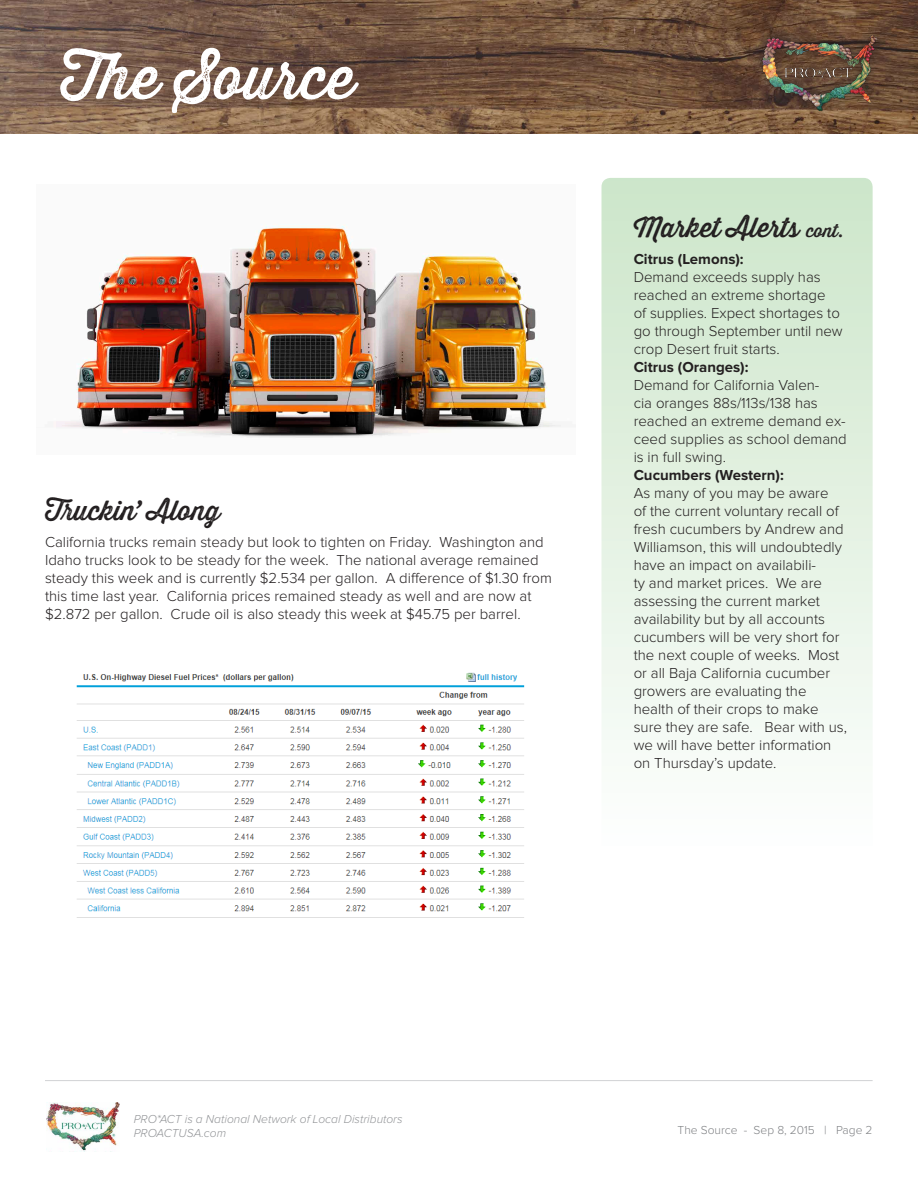
<style>
.page{position:relative;width:918px;height:1188px;background:#fff}
.page>*{position:absolute;margin:0;border:0;box-sizing:border-box;transform-origin:0 0}
.t1{font:60px "Thirsty Rough Reg One";color:#fff}
.t2{font:27px "Thirsty Rough Reg One";color:#231f20}
.t3{font:700 27px "Proxima Nova";color:#fff}
.t4{font:300 15px/18px "Proxima Nova";color:#231f20}
.t5{font:700 15px "Proxima Nova";color:#231f20}
.t6{font:italic 300 12px/14.4px "Proxima Nova";color:#939598}
.t7{font:300 12px "Proxima Nova";color:#808285}
.s1{font-size:18px}
</style>
<div class="page">
<img style="left:46px;top:1102px;width:74px;height:49px">
<hr style="left:45px;top:1080px;width:828px;height:1px;background:#d1d2d4">
<img style="left:0;top:0;width:918px;height:134px">
<div style="left:752px;top:25px;width:133px;height:94px;background:#231f20;opacity:.6"></div>
<img style="left:761px;top:36px;width:115px;height:76px">
<img style="left:76px;top:672px;width:449px;height:246px">
<img style="left:56px;top:225px;width:505px;height:213px">
<svg style="left:602px;top:178px;width:271px;height:562px;background:#e0efde"></svg>
<h1 class="t1" style="left:60px;top:33px;width:296px">The Source</h1>
<h2 class="t3" style="left:223px;top:84px;width:146px">Sep 8, 2015</h2>
<h2 class="t2" style="left:45px;top:491px;width:177px">Truckin’ Along</h2>
<p class="t4" style="left:45px;top:534px;width:509px">California trucks remain steady but look to tighten on Friday. Washington and Idaho trucks look to be steady for the week. The national average remained steady this week and is currently $2.534 per gallon. A difference of $1.30 from this time last year. California prices remained steady as well and are now at $2.872 per gallon. Crude oil is also steady this week at $45.75 per barrel.</p>
<h2 class="t2" style="left:634px;top:208px;width:211px">Market Alerts <span class="s1">cont.</span></h2>
<p class="t5" style="left:634px;top:253px;width:111px">Citrus (Lemons):</p>
<p class="t4" style="left:634px;top:269px;width:211px">Demand exceeds supply has reached an extreme shortage<br>of supplies. Expect shortages to go through September until new crop Desert fruit starts.</p>
<p class="t5" style="left:634px;top:361px;width:116px">Citrus (Oranges):</p>
<p class="t4" style="left:634px;top:377px;width:215px">Demand for California Valen-<br>cia oranges 88s/113s/138 has reached an extreme demand ex&shy;ceed supplies as school demand is in full swing.</p>
<p class="t5" style="left:634px;top:469px;width:152px">Cucumbers (Western):</p>
<p class="t4" style="left:634px;top:485px;width:215px">As many of you may be aware<br>of the current voluntary recall of fresh cucumbers by Andrew and<br>Williamson, this will undoubtedly have an impact on availabili-<br>ty and market prices. We are assessing the current market availability but by all accounts cucumbers will be very short for the next couple of weeks. Most or all Baja California cucumber growers are evaluating the health of their crops to make sure they are safe. Bear with us, we will have better information on Thursday’s update.</p>
<p class="t6" style="left:134px;top:1112px;width:270px">PRO*ACT is a National Network of Local Distributors<br>PROACTUSA.com</p>
<p class="t7" style="left:678px;top:1124px;width:197px">The Source - Sep 8, 2015 | Page 2</p>
</div>
